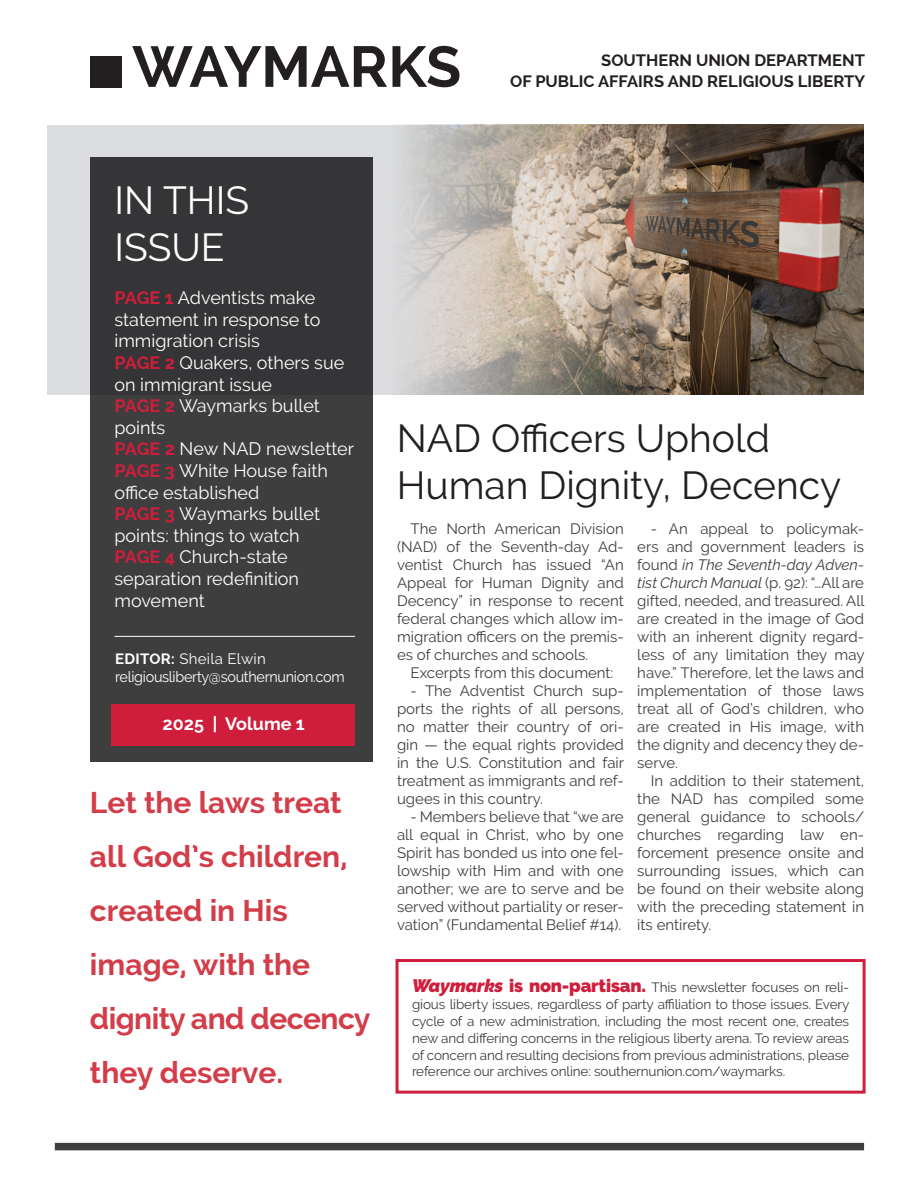
<style>
.page{position:relative;width:918px;height:1188px;background:#fff}
.page>*{position:absolute;margin:0;border:0;box-sizing:border-box;transform-origin:0 0}
.t1{font:39px/46.8px "Raleway";color:#231f20}
.t2{font:39px/46.8px "Raleway";color:#fff}
.t3{font:700 30px/54px "Raleway";color:#d23d49}
.t4{font:18px/21.6px "Raleway";color:#fff}
.t5{font:700 18px "Raleway";color:#fff}
.t6{font:700 16.5px/21px "Raleway";color:#231f20;text-align:right}
.t7{font:15px/18px "Raleway";color:#3e3e3f;text-align:justify}
.t8{font:15px/18px "Raleway";letter-spacing:-.02em;color:#fff}
.t9{font:13.5px/16.8px "Raleway";letter-spacing:-.01em;color:#3e3e3f;text-align:justify}
.s1{font-weight:700;color:#cf1e3c}
.s2{font-weight:700}
.s3{font-style:italic}
.s4{font-weight:900;font-style:italic;font-size:18px;color:#cf1e3c}
.s5{font-weight:900;font-size:18px;color:#cf1e3c}
</style>
<div class="page">
<svg style="left:132px;top:46px;width:327px;height:41px"></svg>
<div style="left:48px;top:125px;width:816px;height:269px;background:#dcdddf"></div>
<img style="left:404px;top:125px;width:460px;height:269px">
<div style="left:90px;top:157px;width:282px;height:605px;background:#3e3e3f"></div>
<div style="left:90px;top:56px;width:31px;height:31px;background:#231f20"></div>
<div style="left:111px;top:704px;width:244px;height:42px;background:#cf1e3c"></div>
<div style="left:55px;top:1143px;width:809px;height:7px;background:#3e3e3f"></div>
<hr style="left:114px;top:636px;width:241px;height:1px;background:#fff">
<div style="left:396px;top:959px;width:470px;height:135px;border:3px solid #cf1e3c"></div>
<p class="t6" style="left:510px;top:51px;width:356px">SOUTHERN UNION DEPARTMENT<br>OF PUBLIC AFFAIRS AND RELIGIOUS LIBERTY</p>
<h1 class="t2" style="left:114px;top:181px;width:136px">IN THIS<br>ISSUE</h1>
<p class="t4" style="left:114px;top:289px;width:241px"><span class="s1">PAGE 1</span> Adventists make statement in response to immigration crisis<br><span class="s1">PAGE 2</span> Quakers, others sue on immigrant issue<br><span class="s1">PAGE 2</span> Waymarks bullet points<br><span class="s1">PAGE 2</span> New NAD newsletter<br><span class="s1">PAGE 3</span> White House faith ofÏce established<br><span class="s1">PAGE 3</span> Waymarks bullet points: things to watch<br><span class="s1">PAGE 4</span> Church-state separation redefinition movement</p>
<p class="t8" style="left:115px;top:652px;width:231px"><span class="s2">EDITOR:</span> Sheila Elwin religiousliberty@southernunion.com</p>
<p class="t5" style="left:163px;top:717px;width:144px">2025 | Volume 1</p>
<h2 class="t3" style="left:90px;top:778px;width:282px">Let the laws treat all God’s children, created in His image, with the dignity and decency they deserve.</h2>
<h1 class="t1" style="left:397px;top:415px;width:446px">NAD OfÏcers Uphold<br>Human Dignity, Decency</h1>
<p class="t7" style="left:397px;top:521px;width:228px;text-indent:14px">The North American Division (NAD) of the Seventh-day Ad&shy;ventist Church has issued “An Appeal for Human Dignity and Decency” in response to recent federal changes which allow im&shy;migration ofÏcers on the premis&shy;es of churches and schools.</p>
<p class="t7" style="left:411px;top:665px;width:204px">Excerpts from this document:</p>
<p class="t7" style="left:397px;top:683px;width:229px;text-indent:14px">- The Adventist Church sup&shy;ports the rights of all persons, no matter their country of ori&shy;gin — the equal rights provided in the U.S. Constitution and fair treatment as immigrants and ref&shy;ugees in this country.</p>
<p class="t7" style="left:397px;top:809px;width:228px;text-indent:14px">- Members believe that “we are all equal in Christ, who by one Spirit has bonded us into one fel&shy;lowship with Him and with one another; we are to serve and be served without partiality or reser&shy;vation” (Fundamental Belief #14).</p>
<p class="t7" style="left:637px;top:521px;width:229px;text-indent:14px">- An appeal to policymak&shy;ers and government leaders is found <span class="s3">in The Seventh-day Adven&shy;tist Church Manual</span> (p. 92): “…All are gifted, needed, and treasured. All are created in the image of God with an inherent dignity regard&shy;less of any limitation they may have.” Therefore, let the laws and implementation of those laws treat all of God’s children, who are created in His image, with the dignity and decency they de&shy;serve.</p>
<p class="t7" style="left:637px;top:773px;width:228px;text-indent:14px">In addition to their statement, the NAD has compiled some general guidance to schools/ churches regarding law en&shy;forcement presence onsite and surrounding issues, which can be found on their website along with the preceding statement in its entirety.</p>
<p class="t9" style="left:412px;top:981px;width:439px"><span class="s4">Waymarks</span> <span class="s5">is non-partisan.</span> This newsletter focuses on reli&shy;gious liberty issues, regardless of party afÏliation to those issues. Every cycle of a new administration, including the most recent one, creates new and differing concerns in the religious liberty arena. To review areas of concern and resulting decisions from previous administrations, please reference our archives online: southernunion.com/waymarks.</p>
</div>
